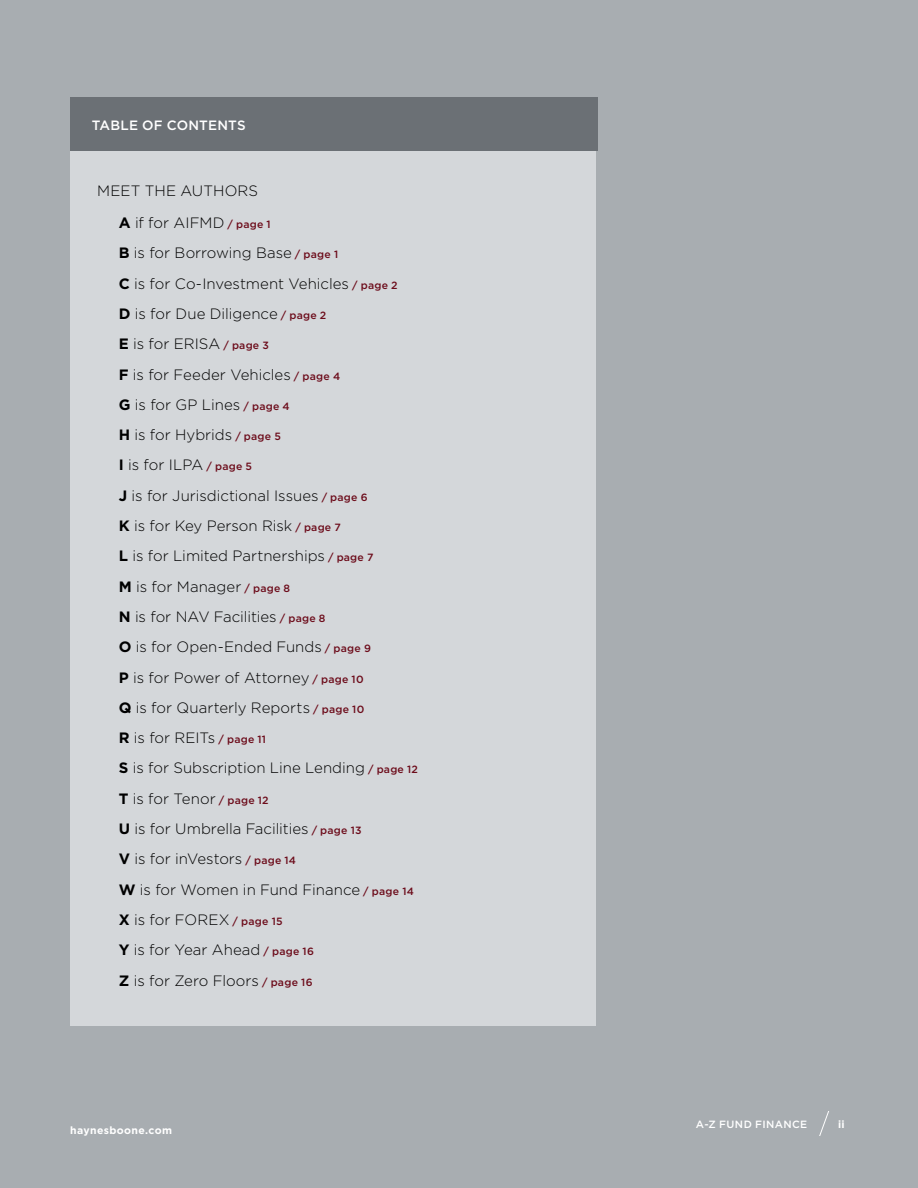
<style>
.page{position:relative;width:918px;height:1188px;background:#a8adb1}
.page>*{position:absolute;margin:0;border:0;box-sizing:border-box;transform-origin:0 0}
.t1{font:300 15px/30.3px "Gotham";color:#000}
.t2{font:500 13.5px "Gotham";letter-spacing:.01em;color:#fff}
.t3{font:700 10.5px "Gotham";letter-spacing:.035em;color:#fff}
.t4{font:500 10.5px "Gotham";letter-spacing:.035em;color:#fff}
.s1{font-weight:700}
.s2{font-weight:500;font-size:10.5px;color:#6c0b1a}
</style>
<div class="page">
<svg style="left:819px;top:1112px;width:10px;height:24px"></svg>
<div style="left:70px;top:151px;width:526px;height:875px;background:#d4d7da"></div>
<div style="left:70px;top:97px;width:527px;height:54px;background:#6b7075"></div>
<p class="t2" style="left:92px;top:116px;width:155px">TABLE OF CONTENTS</p>
<p class="t1" style="left:119px;top:174px;width:153px;line-height:32.4px;text-indent:-22px">MEET THE AUTHORS<br><span class="s1">A</span> if for AIFMD <span class="s2">/ page 1</span></p>
<p class="t1" style="left:119px;top:238px;width:301px"><span class="s1">B</span> is for Borrowing Base <span class="s2">/ page 1<br></span><span class="s1">C</span> is for Co-Investment Vehicles <span class="s2">/ page 2<br></span><span class="s1">D</span> is for Due Diligence <span class="s2">/ page 2<br></span><span class="s1">E</span> is for ERISA <span class="s2">/ page 3<br></span><span class="s1">F</span> is for Feeder Vehicles <span class="s2">/ page 4<br></span><span class="s1">G</span> is for GP Lines <span class="s2">/ page 4<br></span><span class="s1">H</span> is for Hybrids <span class="s2">/ page 5<br></span><span class="s1">I</span> is for ILPA <span class="s2">/ page 5<br></span><span class="s1">J</span> is for Jurisdictional Issues <span class="s2">/ page 6<br></span><span class="s1">K</span> is for Key Person Risk <span class="s2">/ page 7<br></span><span class="s1">L</span> is for Limited Partnerships <span class="s2">/ page 7<br></span><span class="s1">M</span> is for Manager <span class="s2">/ page 8<br></span><span class="s1">N</span> is for NAV Facilities <span class="s2">/ page 8<br></span><span class="s1">O</span> is for Open-Ended Funds <span class="s2">/ page 9<br></span><span class="s1">P</span> is for Power of Attorney <span class="s2">/ page 10<br></span><span class="s1">Q</span> is for Quarterly Reports <span class="s2">/ page 10<br></span><span class="s1">R</span> is for REITs <span class="s2">/ page 11<br></span><span class="s1">S</span> is for Subscription Line Lending <span class="s2">/ page 12<br></span><span class="s1">T</span> is for Tenor <span class="s2">/ page 12<br></span><span class="s1">U</span> is for Umbrella Facilities <span class="s2">/ page 13<br></span><span class="s1">V</span> is for inVestors <span class="s2">/ page 14<br></span><span class="s1">W</span> is for Women in Fund Finance <span class="s2">/ page 14<br></span><span class="s1">X</span> is for FOREX <span class="s2">/ page 15<br></span><span class="s1">Y</span> is for Year Ahead <span class="s2">/ page 16<br></span><span class="s1">Z</span> is for Zero Floors <span class="s2">/ page 16</span></p>
<p class="t3" style="left:70px;top:1123px;width:103px">haynesboone.com</p>
<p class="t4" style="left:696px;top:1117px;width:113px">A-Z FUND FINANCE</p>
<p class="t3" style="left:838px;top:1118px;width:8px">ii</p>
</div>
